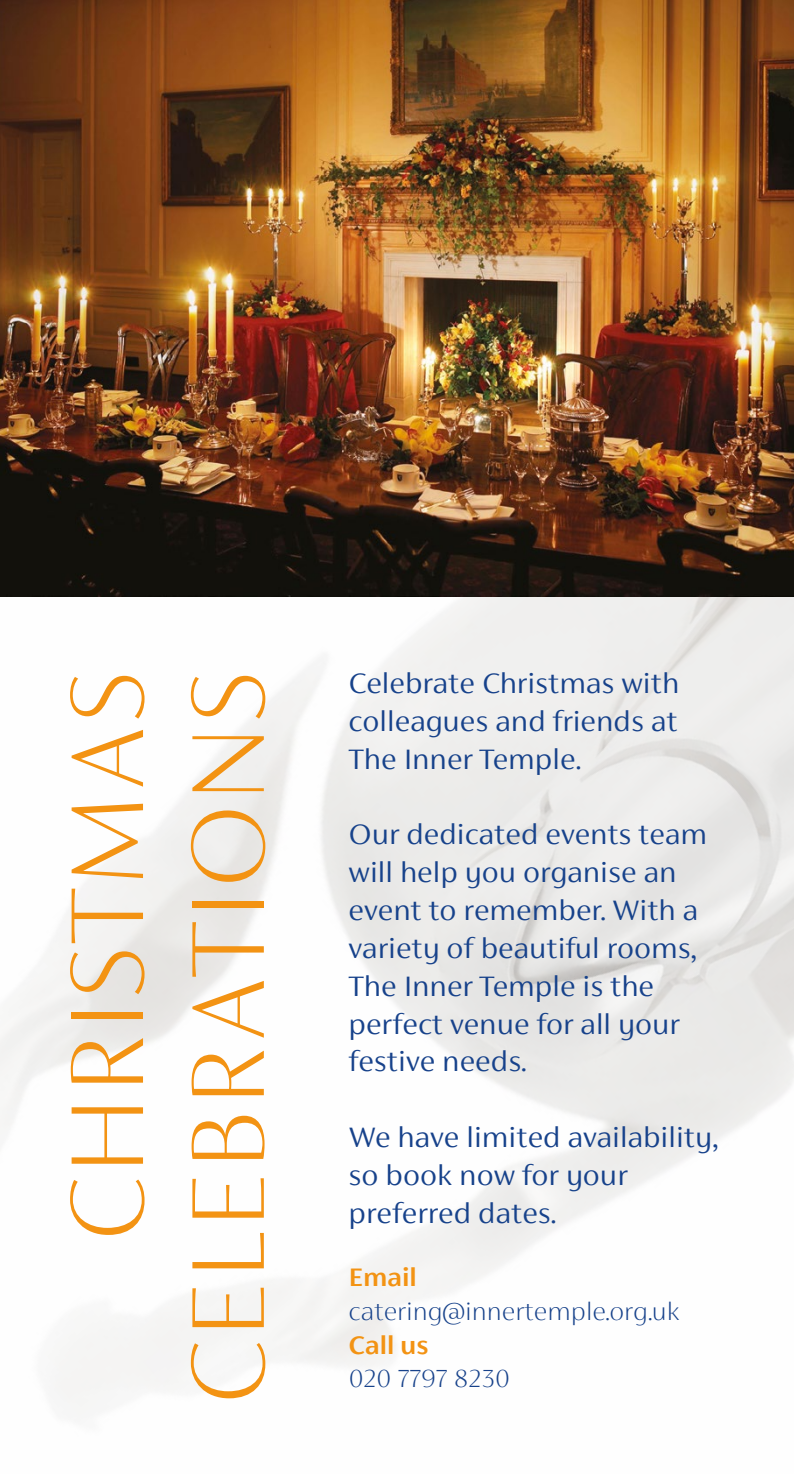
<style>
.page{position:relative;width:794px;height:1474px;background:#fff}
.page>*{position:absolute;margin:0;border:0;box-sizing:border-box;transform-origin:0 0}
.t1{font:100 117.25px/120.8px "FS Siena";letter-spacing:.01em;color:#f39313;text-align:right}
.t2{font:300 31.5px/37.8px "FS Siena";color:#17428b}
.t3{font:100 28px "FS Siena";color:#17428b}
.t4{font:600 28px "FS Siena";color:#f39313}
</style>
<div class="page">
<img style="left:0;top:0;width:794px;height:597px">
<h1 class="t1" style="left:46px;top:1405px;width:737px;rotate:-90deg">CHRISTMAS<br>CELEBRATIONS</h1>
<p class="t2" style="left:348px;top:664px;width:332px;text-align:justify">Celebrate Christmas with colleagues and friends at The Inner Temple.</p>
<p class="t2" style="left:348px;top:815px;width:360px">Our dedicated events team will help you organise an event to remember. With a variety of beautiful rooms,<br>The Inner Temple is the perfect venue for all your festive needs.</p>
<p class="t2" style="left:348px;top:1117px;width:371px">We have limited availability, so book now for your preferred dates.</p>
<p class="t4" style="left:348px;top:1262px;width:70px">Email</p>
<p class="t3" style="left:348px;top:1296px;width:333px">catering@innertemple.org.uk</p>
<p class="t4" style="left:348px;top:1329px;width:81px">Call us</p>
<p class="t3" style="left:348px;top:1364px;width:163px">020 7797 8230</p>
</div>
